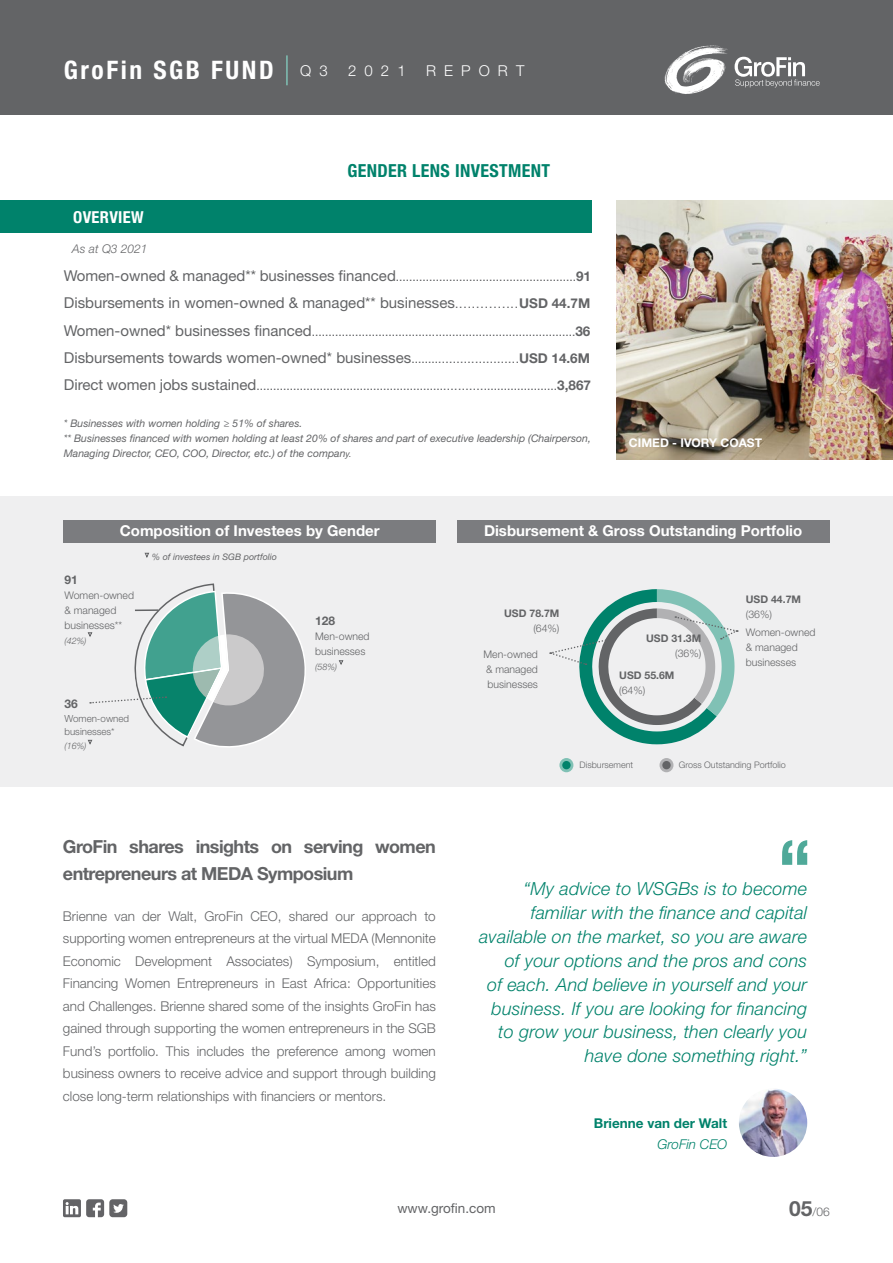
<style>
.page{position:relative;width:893px;height:1263px;background:#fff}
.page>*{position:absolute;margin:0;border:0;box-sizing:border-box;transform-origin:0 0}
.t1{font:700 condensed 25.5px "Helvetica Neue LT Std";letter-spacing:.1em;color:#fff}
.t2{font:italic 300 18px/24px "Helvetica Neue LT Std";letter-spacing:.01em;color:#00826b;text-align:right}
.t3{font:700 18px/27px "Helvetica Neue LT Std";letter-spacing:-.03em;color:#636466}
.t4{font:700 condensed 18px "Helvetica Neue LT Std";letter-spacing:.02em;color:#00826b}
.t5{font:700 condensed 16.5px "Helvetica Neue LT Std";letter-spacing:.02em;color:#fff}
.t6{font:15px "Helvetica Neue LT Std";color:#636466}
.t7{font:700 15px "Helvetica Neue LT Std";color:#fff}
.t8{font:300 15px "Helvetica Neue LT Std";letter-spacing:.54em;color:#fff}
.t9{font:300 13.5px/22.5px "Helvetica Neue LT Std";color:#636466;text-align:justify}
.t10{font:700 13.5px "Helvetica Neue LT Std";color:#00826b}
.t11{font:13.5px "Helvetica Neue LT Std";color:#636466}
.t12{font:italic 300 13.5px "Helvetica Neue LT Std";color:#00826b}
.t13{font:12px "Helvetica Neue LT Std";color:#636466}
.t14{font:700 12px "Helvetica Neue LT Std";color:#fff}
.t15{font:italic 300 12px "Helvetica Neue LT Std";color:#636466}
.t16{font:700 12px "Helvetica Neue LT Std";color:#636466}
.t17{font:300 12px "Helvetica Neue LT Std";color:#636466}
.t18{font:italic 10.5px/15px "Helvetica Neue LT Std";color:#636466}
.t19{font:300 10.5px/15px "Helvetica Neue LT Std";color:#636466}
.t20{font:700 10.5px "Helvetica Neue LT Std";color:#636466}
.t21{font:300 9.75px/13.5px "Helvetica Neue LT Std";color:#636466}
.t22{font:300 9px "Helvetica Neue LT Std";color:#636466}
.t23{font:italic 9px "Helvetica Neue LT Std";color:#636466}
.t24{font:italic 300 9px "Helvetica Neue LT Std";color:#636466}
.s1{font-weight:300;font-stretch:normal;font-size:15px}
.s2{font-size:15px}
.s3{font-weight:700;font-size:13.5px}
.s4{font-size:12px}
.s5{font-size:9px}
.s6{font-weight:700;font-size:21px}
</style>
<div class="page">
<div style="left:0;top:0;width:893px;height:115px;background:#636466"></div>
<hr style="left:286px;top:55px;width:2px;height:30px;background:#80c1b5">
<svg style="left:664px;top:45px;width:64px;height:49px"></svg>
<svg style="left:735px;top:57px;width:85px;height:30px"></svg>
<div style="left:0;top:496px;width:893px;height:291px;background:#efeff0"></div>
<img style="left:617px;top:201px;width:276px;height:259px">
<div style="left:457px;top:520px;width:372px;height:22px;background:#7b7c7f"></div>
<div style="left:64px;top:520px;width:372px;height:22px;background:#7b7c7f"></div>
<div style="left:0;top:201px;width:591px;height:32px;background:#00826b"></div>
<svg style="left:145px;top:553px;width:4px;height:4px"></svg>
<svg style="left:339px;top:660px;width:4px;height:5px"></svg>
<svg style="left:88px;top:583px;width:218px;height:164px"></svg>
<div style="left:559px;top:758px;width:14px;height:14px;background:#80c1b5;border-radius:50%"></div>
<div style="left:562px;top:761px;width:9px;height:8px;background:#00826b;border-radius:50%"></div>
<div style="left:659px;top:758px;width:14px;height:14px;background:#b1b1b3;border-radius:50%"></div>
<div style="left:662px;top:761px;width:9px;height:8px;background:#636466;border-radius:50%"></div>
<svg style="left:550px;top:589px;width:188px;height:155px"></svg>
<svg style="left:782px;top:840px;width:25px;height:25px"></svg>
<img style="left:739px;top:1088px;width:68px;height:69px;border-radius:34px">
<svg style="left:63px;top:1199px;width:64px;height:18px"></svg>
<h1 class="t1" style="left:64px;top:55px;width:265px">GroFin SGB FUND <span class="s1">Q 3</span></h1>
<p class="t8" style="left:348px;top:61px;width:59px">2021</p>
<p class="t8" style="left:426px;top:61px;width:100px">REPORT</p>
<p class="t5" style="left:73px;top:207px;width:72px">OVERVIEW</p>
<p class="t15" style="left:72px;top:241px;width:77px">As at Q3 2021</p>
<h2 class="t4" style="left:347px;top:159px;width:204px">GENDER LENS INVESTMENT</h2>
<p class="t13" style="left:64px;top:270px;width:529px"><span class="s2">Women-owned &amp; managed** businesses financed</span>......................................................<span class="s3">91</span></p>
<p class="t6" style="left:64px;top:294px;width:528px">Disbursements in women-owned &amp; managed** businesses<span class="s4">...............</span><span class="s3">USD 44.7M</span></p>
<p class="t13" style="left:64px;top:324px;width:528px"><span class="s2">Women-owned* businesses financed</span>...............................................................................<span class="s3">36</span></p>
<p class="t6" style="left:64px;top:348px;width:528px">Disbursements towards women-owned* businesses<span class="s4">..............................</span><span class="s3">USD 14.6M</span></p>
<p class="t13" style="left:64px;top:378px;width:529px"><span class="s2">Direct women jobs sustained</span>.........................................................................................<span class="s3">3,867</span></p>
<p class="t18" style="left:64px;top:415px;width:529px">* Businesses with women holding ≥ 51% of shares.<br>** Businesses financed with women holding at least 20% of shares and part of executive leadership (Chairperson,<br>Managing Director, CEO, COO, Director, etc.) of the compan<span class="s5">y.</span></p>
<p class="t14" style="left:629px;top:436px;width:135px">CIMED - IVORY COAST</p>
<p class="t7" style="left:120px;top:521px;width:261px">Composition of Investees by Gender</p>
<p class="t7" style="left:484px;top:521px;width:320px">Disbursement &amp; Gross Outstanding Portfolio</p>
<p class="t16" style="left:64px;top:572px;width:15px">91</p>
<p class="t19" style="left:64px;top:587px;width:71px">Women-owned &amp; managed businesses**</p>
<p class="t24" style="left:64px;top:635px;width:24px">(42%)</p>
<p class="t23" style="left:152px;top:551px;width:127px">% of investees in SGB portfolio</p>
<p class="t16" style="left:64px;top:696px;width:15px">36</p>
<p class="t21" style="left:64px;top:711px;width:66px">Women-owned businesses*</p>
<p class="t24" style="left:64px;top:740px;width:24px">(16%)</p>
<p class="t16" style="left:315px;top:613px;width:22px">128</p>
<p class="t19" style="left:315px;top:629px;width:56px">Men-owned businesses</p>
<p class="t24" style="left:315px;top:661px;width:24px">(58%)</p>
<h2 class="t3" style="left:63px;top:833px;width:374px">GroFin shares insights on serving women entrepreneurs at MEDA Symposium</h2>
<p class="t9" style="left:63px;top:904px;width:374px">Brienne van der Walt, GroFin CEO, shared our approach to supporting women entrepreneurs at the virtual MEDA (Mennonite Economic Development Associates) Symposium, entitled Financing Women Entrepreneurs in East Africa: Opportunities and Challenges. Brienne shared some of the insights GroFin has gained through supporting the women entrepreneurs in the SGB Fund’s portfolio. This includes the preference among women business owners to receive advice and support through building close long-term relationships with financiers or mentors.</p>
<p class="t20" style="left:504px;top:607px;width:57px">USD 78.7M</p>
<p class="t19" style="left:533px;top:621px;width:28px">(64%)</p>
<p class="t19" style="left:483px;top:647px;width:56px;text-align:justify">Men-owned &amp; managed businesses</p>
<p class="t20" style="left:646px;top:632px;width:57px">USD 31.3M</p>
<p class="t19" style="left:675px;top:645px;width:28px">(36%)</p>
<p class="t20" style="left:619px;top:669px;width:57px">USD 55.6M</p>
<p class="t19" style="left:619px;top:683px;width:28px">(64%)</p>
<p class="t20" style="left:746px;top:593px;width:57px">USD 44.7M</p>
<p class="t19" style="left:746px;top:606px;width:28px">(36%)</p>
<p class="t19" style="left:746px;top:625px;width:71px">Women-owned &amp; managed businesses</p>
<p class="t22" style="left:579px;top:760px;width:55px">Disbursement</p>
<p class="t22" style="left:679px;top:760px;width:109px">Gross Outstanding Portfolio</p>
<p class="t2" style="left:479px;top:876px;width:330px">“My advice to WSGBs is to become familiar with the finance and capital available on the market, so you are aware of your options and the pros and cons<br>of each. And believe in yourself and your business. If you are looking for financing to grow your business, then clearly you have done something right.”</p>
<p class="t10" style="left:594px;top:1114px;width:135px">Brienne van der Walt</p>
<p class="t12" style="left:657px;top:1136px;width:71px">GroFin CEO</p>
<p class="t11" style="left:397px;top:1200px;width:100px">www.grofin.com</p>
<p class="t17" style="left:789px;top:1204px;width:42px"><span class="s6">05</span>/06</p>
</div>
